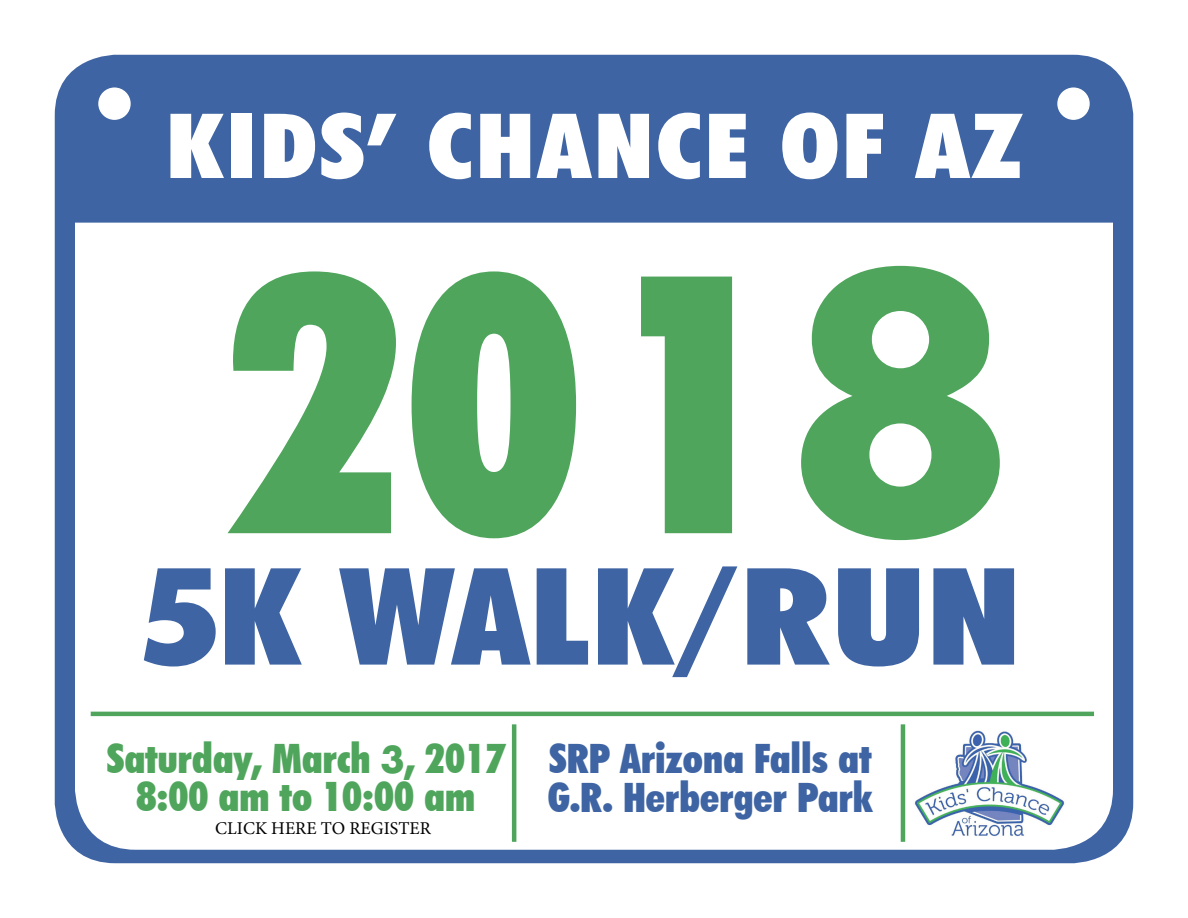
<style>
.page{position:relative;width:1188px;height:918px;background:#fff}
.page>*{position:absolute;margin:0;border:0;box-sizing:border-box;transform-origin:0 0}
.t1{font:900 condensed 360px "Futura BT";color:#4fa55c}
.t2{font:900 condensed 135px "Futura BT";letter-spacing:.01em;color:#3e64a3;scale:1.1 1}
.t3{font:900 condensed 90px "Futura BT";letter-spacing:.03em;color:#fff;scale:1.15 1}
.t4{font:900 condensed 40.5px/37.7px "Futura BT";color:#4fa55c;text-align:center}
.t5{font:900 condensed 40.5px/39px "Futura BT";color:#3e64a3}
.t6{font:18px "Minion Pro";color:#000}
.s1{font-family:"Futura";font-weight:700;font-stretch:normal;font-size:345px}
.s2{font-family:"Futura";font-weight:700;font-stretch:normal;font-size:36px}
</style>
<div class="page">
<div style="left:55px;top:55px;width:1078px;height:808px;background:#3e64a3;border-radius:61px"></div>
<div style="left:75px;top:223px;width:1038px;height:627px;background:#fff"></div>
<div style="left:99px;top:88px;width:31px;height:31px;background:#fff;border-radius:50%"></div>
<div style="left:98px;top:87px;width:33px;height:33px;border:2px solid #fff;border-radius:50%"></div>
<div style="left:1058px;top:88px;width:31px;height:31px;background:#fff;border-radius:50%"></div>
<div style="left:1057px;top:87px;width:33px;height:33px;border:2px solid #fff;border-radius:50%"></div>
<hr style="left:91px;top:712px;width:1003px;height:4px;background:#4fa55c">
<img style="left:914px;top:730px;width:153px;height:106px">
<hr style="left:512px;top:724px;width:4px;height:118px;background:#4fa55c">
<hr style="left:901px;top:724px;width:4px;height:118px;background:#4fa55c">
<p class="t3" style="left:166px;top:91px;width:745px">KIDS’ CHANCE OF AZ</p>
<p class="t1" style="left:228px;top:187px;width:792px">201<span class="s1">8</span></p>
<p class="t2" style="left:144px;top:535px;width:799px">5K WALK/RUN</p>
<p class="t4" style="left:107px;top:740px;width:400px">Saturday, March <span class="s2">3</span>, 2017<br>8:00 am to 10:00 am</p>
<p class="t5" style="left:548px;top:739px;width:326px">SRP Arizona Falls at<br>G.R. Herberger Park</p>
<p class="t6" style="left:215px;top:816px;width:217px">CLICK HERE TO REGISTER</p>
</div>
